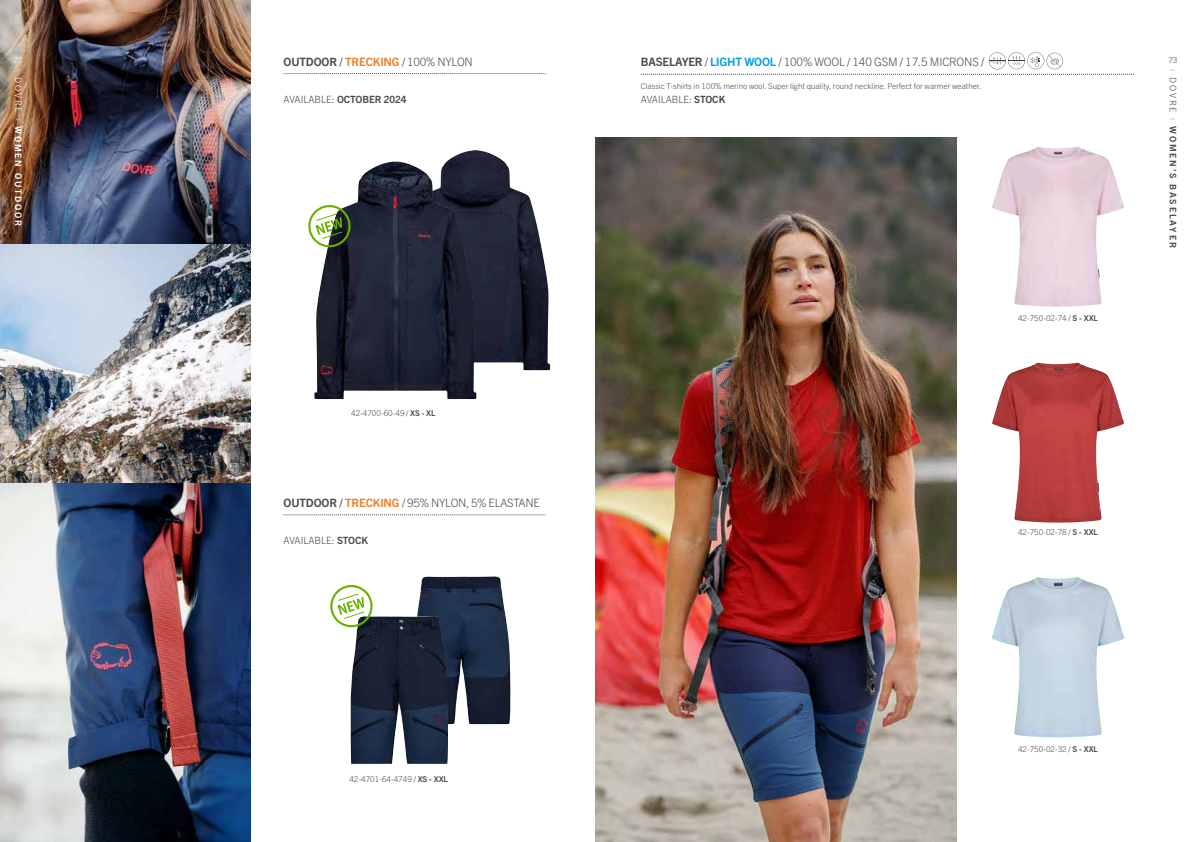
<style>
.page{position:relative;width:1191px;height:842px;background:#fff}
.page>*{position:absolute;margin:0;border:0;box-sizing:border-box;transform-origin:0 0}
.t1{font:300 11.6px "Trade Gothic Next LT Pro";letter-spacing:-.015em;color:#4a4a49}
.t2{font:300 11.5px "Trade Gothic Next LT Pro";letter-spacing:-.02em;color:#4a4a49}
.t3{font:300 10px "Trade Gothic Next LT Pro";color:#4a4a49}
.t4{font:700 10px "Trade Gothic Next LT Pro";color:#4a4a49}
.t5{font:700 9px "Trade Gothic Next LT Pro";letter-spacing:.2em;color:#4a4a49}
.t6{font:700 9px "Trade Gothic Next LT Pro";letter-spacing:.2em;color:#fff}
.t7{font:300 8px "Trade Gothic Next LT Pro";color:#4a4a49}
.t8{font:300 8px "Trade Gothic Next LT Pro";color:#fff}
.s1{font-weight:300}
.s2{font-weight:700}
.s3{font-weight:700;color:#ee8028}
.s4{font-weight:700;color:#009fe3}
</style>
<div class="page">
<img style="left:0;top:0;width:251px;height:244px">
<img style="left:0;top:482px;width:251px;height:360px">
<img style="left:0;top:244px;width:251px;height:238px">
<img style="left:413px;top:576px;width:79px;height:148px">
<img style="left:353px;top:616px;width:79px;height:46px">
<svg style="left:330px;top:585px;width:43px;height:42px"></svg>
<svg style="left:641px;top:52px;width:493px;height:23px"></svg>
<img style="left:992px;top:147px;width:131px;height:160px">
<img style="left:992px;top:363px;width:131px;height:160px">
<img style="left:992px;top:577px;width:132px;height:160px">
<svg style="left:283px;top:73px;width:262px;height:1px"></svg>
<svg style="left:283px;top:515px;width:262px;height:1px"></svg>
<img style="left:595px;top:138px;width:361px;height:704px">
<img style="left:446px;top:150px;width:104px;height:220px">
<img style="left:314px;top:162px;width:162px;height:237px">
<svg style="left:308px;top:205px;width:43px;height:42px"></svg>
<p class="t8" style="left:14px;top:54px;width:11px">72</p>
<p class="t6" style="left:25px;top:69px;width:158px;rotate:90deg"><span class="s1">: DOVRE :</span> WOMEN OUTDOOR</p>
<h2 class="t2" style="left:283px;top:53px;width:191px"><span class="s2">OUTDOOR /</span> <span class="s3">TRECKING</span> / 100% NYLON</h2>
<p class="t4" style="left:283px;top:92px;width:125px"><span class="s1">AVAILABLE:</span> OCTOBER 2024</p>
<p class="t7" style="left:351px;top:408px;width:86px">42-4700-60-49 / <span class="s2">XS - XL</span></p>
<h2 class="t2" style="left:283px;top:495px;width:258px"><span class="s2">OUTDOOR /</span> <span class="s3">TRECKING</span> / 95% NYLON, 5% ELASTANE</h2>
<p class="t3" style="left:283px;top:533px;width:86px">AVAILABLE: <span class="s2">STOCK</span></p>
<p class="t7" style="left:349px;top:774px;width:100px">42-4701-64-4749 / <span class="s2">XS - XXL</span></p>
<h1 class="t1" style="left:641px;top:54px;width:345px"><span class="s2">BASELAYER</span> / <span class="s4">LIGHT WOOL</span> / 100% WOOL / 140 GSM / 17.5 MICRONS /</h1>
<p class="t7" style="left:641px;top:80px;width:342px">Classic T-shirts in 100% merino wool. Super light quality, round neckline. Perfect for warmer weather.</p>
<p class="t3" style="left:641px;top:93px;width:86px">AVAILABLE: <span class="s2">STOCK</span></p>
<p class="t7" style="left:1018px;top:313px;width:81px">42-750-02-74 / <span class="s2">S - XXL</span></p>
<p class="t7" style="left:1168px;top:54px;width:11px">73</p>
<p class="t5" style="left:1179px;top:69px;width:180px;rotate:90deg"><span class="s1">: DOVRE :</span> WOMEN’S BASELAYER</p>
<p class="t7" style="left:1018px;top:526px;width:81px">42-750-02-78 / <span class="s2">S - XXL</span></p>
<p class="t7" style="left:1018px;top:744px;width:81px">42-750-02-32 / <span class="s2">S - XXL</span></p>
</div>
